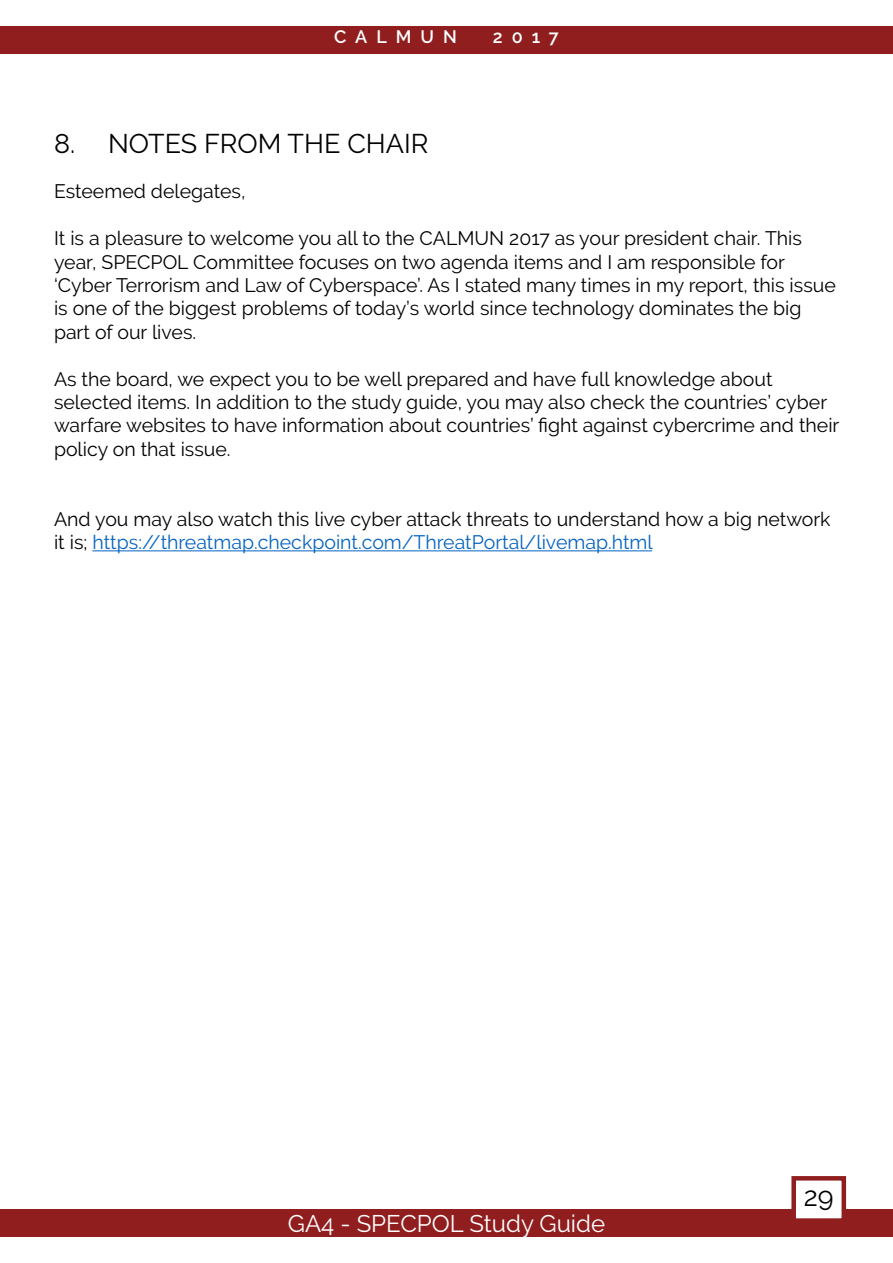
<style>
.page{position:relative;width:893px;height:1263px;background:#fff}
.page>*{position:absolute;margin:0;border:0;box-sizing:border-box;transform-origin:0 0}
.t1{font:27px "Raleway";color:#000}
.t2{font:24px "Raleway";color:#fff}
.t3{font:19.5px/23.4px "Raleway";color:#000}
.t4{font:600 18px "Raleway";letter-spacing:.5em;color:#fff}
.s1{color:#0563c1}
</style>
<div class="page">
<div style="left:0;top:1209px;width:893px;height:28px;background:#901e1f"></div>
<div style="left:794px;top:1178px;width:50px;height:42px;background:#fff"></div>
<div style="left:791px;top:1176px;width:55px;height:47px;border:4px solid #901e1f"></div>
<div style="left:0;top:26px;width:893px;height:28px;background:#901e1f"></div>
<hr style="left:92px;top:550px;width:560px;height:1px;background:#0563c1">
<p class="t4" style="left:334px;top:27px;width:124px">CALMUN</p>
<p class="t4" style="left:493px;top:27px;width:67px">2017</p>
<h1 class="t1" style="left:54px;top:128px;width:376px">8. NOTES FROM THE CHAIR</h1>
<p class="t3" style="left:54px;top:180px;width:193px">Esteemed delegates,</p>
<p class="t3" style="left:54px;top:227px;width:783px">It is a pleasure to welcome you all to the CALMUN 2017 as your president chair. This year, SPECPOL Committee focuses on two agenda items and I am responsible for ‘Cyber Terrorism and Law of Cyberspace’. As I stated many times in my report, this issue is one of the biggest problems of today’s world since technology dominates the big part of our lives.</p>
<p class="t3" style="left:54px;top:367px;width:787px">As the board, we expect you to be well prepared and have full knowledge about selected items. In addition to the study guide, you may also check the countries’ cyber warfare websites to have information about countries’ fight against cybercrime and their policy on that issue.</p>
<p class="t3" style="left:54px;top:507px;width:778px">And you may also watch this live cyber attack threats to understand how a big network it is; <span class="s1">https://threatmap.checkpoint.com/ThreatPortal/livemap.html</span></p>
<p class="t2" style="left:288px;top:1209px;width:319px">GA4 - SPECPOL Study Guide</p>
<h1 class="t1" style="left:804px;top:1181px;width:31px">29</h1>
</div>
